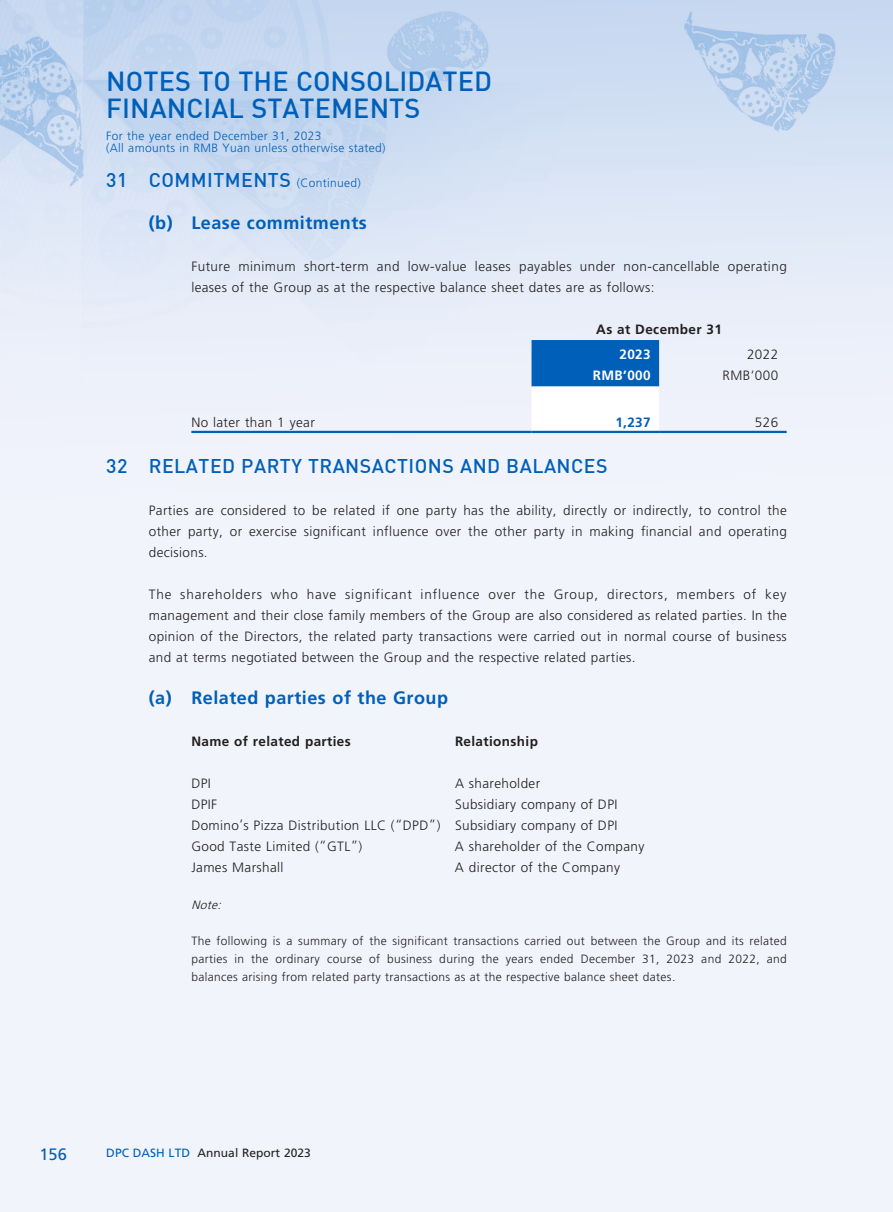
<style>
.page{position:relative;width:893px;height:1212px;background:#fff}
.page>*{position:absolute;margin:0;border:0;box-sizing:border-box;transform-origin:0 0}
.t1{font:27px/27px "DIN Medium";letter-spacing:.005em;color:#005fb9}
.t2{font:19.5px "DIN Medium";letter-spacing:.025em;color:#005fb9}
.t3{font:700 18px "Frutiger LT Std";letter-spacing:.03em;color:#005fb9}
.t4{font:16.5px "Frutiger LT Std";color:#005fb9}
.t5{font:300 13.5px/21px "Frutiger LT Std";letter-spacing:.03em;color:#231f20;text-align:justify}
.t6{font:700 13.5px "Frutiger LT Std";letter-spacing:.03em;color:#231f20}
.t7{font:700 13.5px "Frutiger LT Std";letter-spacing:.03em;color:#fff}
.t8{font:700 13.5px "Frutiger LT Std";color:#005fb9}
.t9{font:300 12px/18px "Frutiger LT Std";letter-spacing:.03em;color:#231f20;text-align:justify}
.t10{font:300 12px/12.8px "Frutiger LT Std";letter-spacing:.03em;color:#005fb9}
.t11{font:12px "Frutiger LT Std";letter-spacing:.005em;color:#231f20}
.t12{font:italic 300 12px "Frutiger LT Std";color:#231f20}
.s1{font-family:"Frutiger LT Std";font-weight:300;font-size:12px}
.s2{color:#005fb9}
</style>
<div class="page">
<img style="left:0;top:0;width:893px;height:1212px">
<svg style="left:531px;top:340px;width:128px;height:91px"></svg>
<hr style="left:191px;top:431px;width:340px;height:2px;background:#005fb9">
<hr style="left:531px;top:431px;width:128px;height:2px;background:#005fb9">
<hr style="left:659px;top:431px;width:128px;height:2px;background:#005fb9">
<h1 class="t1" style="left:106px;top:67px;width:387px">NOTES TO THE CONSOLIDATED<br>FINANCIAL STATEMENTS</h1>
<p class="t10" style="left:106px;top:129px;width:281px">For the year ended December 31, 2023<br>(All amounts in RMB Yuan unless otherwise stated)</p>
<h2 class="t2" style="left:106px;top:167px;width:256px">31 COMMITMENTS <span class="s1">(Continued)</span></h2>
<h3 class="t3" style="left:149px;top:212px;width:220px">(b) Lease commitments</h3>
<p class="t5" style="left:191px;top:256px;width:597px">Future minimum short-term and low-value leases payables under non-cancellable operating leases of the Group as at the respective balance sheet dates are as follows:</p>
<p class="t6" style="left:596px;top:321px;width:127px">As at December 31</p>
<p class="t7" style="left:619px;top:347px;width:33px">2023</p>
<p class="t5" style="left:747px;top:344px;width:33px">2022</p>
<p class="t7" style="left:593px;top:368px;width:59px">RMB’000</p>
<p class="t5" style="left:723px;top:365px;width:57px">RMB’000</p>
<p class="t5" style="left:191px;top:412px;width:125px">No later than 1 year</p>
<p class="t8" style="left:615px;top:414px;width:37px">1,237</p>
<p class="t5" style="left:755px;top:412px;width:25px">526</p>
<h2 class="t2" style="left:106px;top:454px;width:503px">32 RELATED PARTY TRANSACTIONS AND BALANCES</h2>
<p class="t5" style="left:149px;top:500px;width:640px">Parties are considered to be related if one party has the ability, directly or indirectly, to control the other party, or exercise significant influence over the other party in making financial and operating decisions.</p>
<p class="t5" style="left:149px;top:584px;width:640px">The shareholders who have significant influence over the Group, directors, members of key management and their close family members of the Group are also considered as related parties. In the opinion of the Directors, the related party transactions were carried out in normal course of business and at terms negotiated between the Group and the respective related parties.</p>
<h3 class="t3" style="left:149px;top:687px;width:301px">(a) Related parties of the Group</h3>
<p class="t6" style="left:191px;top:733px;width:161px">Name of related parties</p>
<p class="t6" style="left:455px;top:733px;width:84px">Relationship</p>
<p class="t5" style="left:191px;top:773px;width:21px">DPI</p>
<p class="t5" style="left:455px;top:773px;width:87px">A shareholder</p>
<p class="t5" style="left:191px;top:794px;width:27px">DPIF</p>
<p class="t5" style="left:191px;top:794px;width:428px;text-indent:264px">Subsidiary company of DPI Domino’s Pizza Distribution LLC (“DPD”) Subsidiary company of DPI Good Taste Limited (“GTL”)</p>
<p class="t5" style="left:455px;top:836px;width:191px">A shareholder of the Company</p>
<p class="t5" style="left:191px;top:857px;width:94px">James Marshall</p>
<p class="t5" style="left:455px;top:857px;width:167px">A director of the Company</p>
<p class="t12" style="left:191px;top:898px;width:35px">Note:</p>
<p class="t9" style="left:191px;top:932px;width:597px">The following is a summary of the significant transactions carried out between the Group and its related parties in the ordinary course of business during the years ended December 31, 2023 and 2022, and balances arising from related party transactions as at the respective balance sheet dates.</p>
<p class="t4" style="left:39px;top:1144px;width:29px">156</p>
<p class="t11" style="left:106px;top:1145px;width:206px"><span class="s2">DPC DASH LTD</span> Annual Report 2023</p>
</div>
